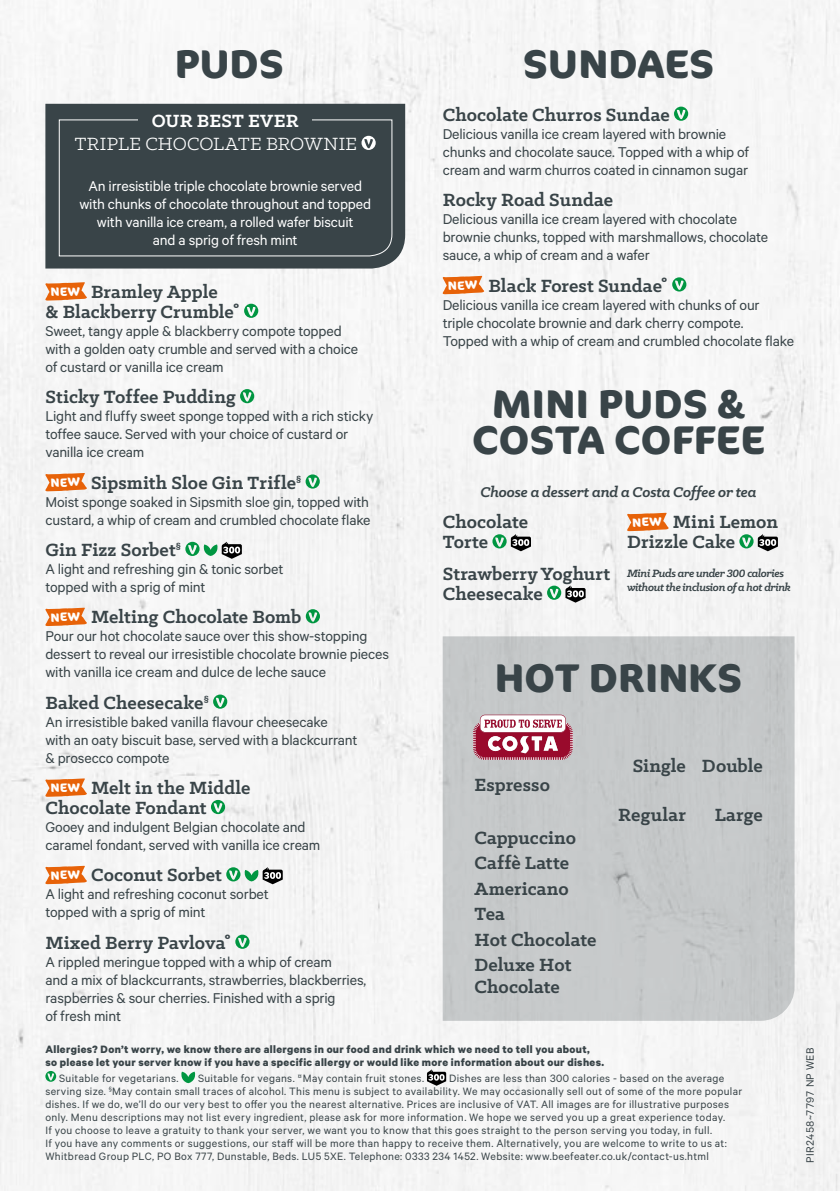
<style>
.page{position:relative;width:840px;height:1191px;background:#fff}
.page>*{position:absolute;margin:0;border:0;box-sizing:border-box;transform-origin:0 0}
.t1{font:700 40px/36px "Cocon OT";letter-spacing:.01em;color:#394448;text-align:center}
.t2{font:700 20px/20px "Klinic Slab";letter-spacing:.005em;color:#394448}
.t3{font:20px "Klinic Slab";letter-spacing:.015em;color:#fff}
.t4{font:700 20px "Klinic Slab";letter-spacing:.01em;color:#fff}
.t5{font:16px/18px "Calibre";letter-spacing:-.01em;color:#394448}
.t6{font:16px/18px "Calibre";letter-spacing:-.01em;color:#fff;text-align:center}
.t7{font:italic 700 16px "Klinic Slab";letter-spacing:-.01em;color:#394448}
.t8{font:12px/13px "Calibre";letter-spacing:.025em;color:#394448}
.t9{font:700 12px/13px "Calibre";letter-spacing:.03em;color:#394448}
.t10{font:italic 700 12px/14px "Klinic Slab";letter-spacing:-.03em;color:#394448}
</style>
<div class="page">
<div style="left:0;top:0;width:839px;height:1191px;background:#f5f5f5"></div>
<svg style="left:45px;top:1071px;width:11px;height:10px"></svg>
<svg style="left:181px;top:1071px;width:14px;height:12px"></svg>
<svg style="left:426px;top:1069px;width:20px;height:16px"></svg>
<svg style="left:244px;top:304px;width:14px;height:14px"></svg>
<svg style="left:240px;top:389px;width:14px;height:14px"></svg>
<svg style="left:305px;top:474px;width:14px;height:14px"></svg>
<svg style="left:185px;top:542px;width:57px;height:17px"></svg>
<svg style="left:305px;top:609px;width:15px;height:14px"></svg>
<svg style="left:213px;top:694px;width:14px;height:14px"></svg>
<svg style="left:211px;top:800px;width:14px;height:14px"></svg>
<svg style="left:226px;top:867px;width:56px;height:17px"></svg>
<svg style="left:235px;top:934px;width:14px;height:14px"></svg>
<svg style="left:673px;top:107px;width:14px;height:14px"></svg>
<svg style="left:671px;top:277px;width:15px;height:14px"></svg>
<svg style="left:492px;top:534px;width:38px;height:17px"></svg>
<svg style="left:546px;top:585px;width:39px;height:17px"></svg>
<svg style="left:739px;top:534px;width:38px;height:17px"></svg>
<div style="left:442px;top:636px;width:352px;height:384px;background:#c6c9ca"></div>
<svg style="left:473px;top:714px;width:99px;height:46px"></svg>
<svg style="left:45px;top:104px;width:360px;height:164px;background:#414b4f"></svg>
<div style="left:59px;top:119px;width:333px;height:137px;background:#394448"></div>
<div style="left:139px;top:109px;width:173px;height:29px;background:#394448"></div>
<svg style="left:361px;top:136px;width:14px;height:14px"></svg>
<svg style="left:45px;top:282px;width:42px;height:18px"></svg>
<svg style="left:45px;top:473px;width:42px;height:18px"></svg>
<svg style="left:45px;top:607px;width:42px;height:19px"></svg>
<svg style="left:45px;top:778px;width:42px;height:19px"></svg>
<svg style="left:45px;top:865px;width:42px;height:19px"></svg>
<svg style="left:442px;top:276px;width:42px;height:18px"></svg>
<svg style="left:626px;top:513px;width:42px;height:18px"></svg>
<h1 class="t1" style="left:175px;top:47px;width:110px">PUDS</h1>
<p class="t4" style="left:152px;top:108px;width:148px">OUR BEST EVER</p>
<p class="t3" style="left:75px;top:131px;width:283px">TRIPLE CHOCOLATE BROWNIE</p>
<p class="t6" style="left:79px;top:176px;width:293px">An irresistible triple chocolate brownie served with chunks of chocolate throughout and topped with vanilla ice cream, a rolled wafer biscuit<br>and a sprig of fresh mint</p>
<p class="t2" style="left:45px;top:281px;width:196px;text-indent:46px">Bramley Apple<br>&amp; Blackberry Crumble˚</p>
<p class="t5" style="left:45px;top:321px;width:314px">Sweet, tangy apple &amp; blackberry compote topped with a golden oaty crumble and served with a choice of custard or vanilla ice cream</p>
<p class="t2" style="left:45px;top:386px;width:192px">Sticky Toffee Pudding</p>
<p class="t5" style="left:45px;top:407px;width:329px">Light and fluffy sweet sponge topped with a rich sticky toffee sauce. Served with your choice of custard or vanilla ice cream</p>
<p class="t2" style="left:91px;top:472px;width:211px">Sipsmith Sloe Gin Trifle<sup>§</sup></p>
<p class="t5" style="left:45px;top:492px;width:326px">Moist sponge soaked in Sipsmith sloe gin, topped with custard, a whip of cream and crumbled chocolate flake</p>
<p class="t2" style="left:45px;top:539px;width:137px">Gin Fizz Sorbet<sup>§</sup></p>
<p class="t5" style="left:45px;top:559px;width:239px">A light and refreshing gin &amp; tonic sorbet topped with a sprig of mint</p>
<p class="t2" style="left:91px;top:606px;width:212px">Melting Chocolate Bomb</p>
<p class="t5" style="left:45px;top:627px;width:345px">Pour our hot chocolate sauce over this show-stopping dessert to reveal our irresistible chocolate brownie pieces with vanilla ice cream and dulce de leche sauce</p>
<p class="t2" style="left:45px;top:692px;width:165px">Baked Cheesecake<sup>§</sup></p>
<p class="t5" style="left:45px;top:712px;width:313px">An irresistible baked vanilla flavour cheesecake<br>with an oaty biscuit base, served with a blackcurrant &amp; prosecco compote</p>
<p class="t2" style="left:45px;top:777px;width:206px;text-indent:46px">Melt in the Middle<br>Chocolate Fondant</p>
<p class="t5" style="left:45px;top:817px;width:276px">Gooey and indulgent Belgian chocolate and caramel fondant, served with vanilla ice cream</p>
<p class="t2" style="left:91px;top:864px;width:132px">Coconut Sorbet</p>
<p class="t5" style="left:45px;top:885px;width:225px">A light and refreshing coconut sorbet topped with a sprig of mint</p>
<p class="t2" style="left:45px;top:932px;width:187px">Mixed Berry Pavlova˚</p>
<p class="t5" style="left:45px;top:952px;width:322px">A rippled meringue topped with a whip of cream<br>and a mix of blackcurrants, strawberries, blackberries, raspberries &amp; sour cherries. Finished with a sprig<br>of fresh mint</p>
<h1 class="t1" style="left:522px;top:47px;width:192px">SUNDAES</h1>
<p class="t2" style="left:442px;top:104px;width:228px">Chocolate Churros Sundae</p>
<p class="t5" style="left:442px;top:124px;width:308px">Delicious vanilla ice cream layered with brownie chunks and chocolate sauce. Topped with a whip of cream and warm churros coated in cinnamon sugar</p>
<p class="t2" style="left:442px;top:189px;width:172px">Rocky Road Sundae</p>
<p class="t5" style="left:442px;top:210px;width:327px">Delicious vanilla ice cream layered with chocolate brownie chunks, topped with marshmallows, chocolate sauce, a whip of cream and a wafer</p>
<p class="t2" style="left:488px;top:275px;width:181px">Black Forest Sundae˚</p>
<p class="t5" style="left:442px;top:295px;width:352px">Delicious vanilla ice cream layered with chunks of our triple chocolate brownie and dark cherry compote.<br>Topped with a whip of cream and crumbled chocolate flake</p>
<h1 class="t1" style="left:472px;top:387px;width:294px">MINI PUDS &amp;<br>COSTA COFFEE</h1>
<p class="t7" style="left:480px;top:481px;width:277px">Choose a dessert and a Costa Coffee or tea</p>
<p class="t2" style="left:442px;top:512px;width:87px">Chocolate<br>Torte</p>
<p class="t2" style="left:442px;top:563px;width:169px">Strawberry Yoghurt<br>Cheesecake</p>
<p class="t2" style="left:626px;top:512px;width:152px;text-indent:46px">Mini Lemon<br>Drizzle Cake</p>
<p class="t10" style="left:626px;top:565px;width:165px">Mini Puds are under 300 calories without the inclusion of a hot drink</p>
<h1 class="t1" style="left:495px;top:660px;width:248px">HOT DRINKS</h1>
<p class="t2" style="left:474px;top:774px;width:77px">Espresso</p>
<p class="t2" style="left:474px;top:824px;width:123px;line-height:25.6px">Cappuccino<br>Caffè Latte<br>Americano<br>Tea<br>Hot Chocolate<br>Deluxe Hot</p>
<p class="t2" style="left:474px;top:976px;width:87px">Chocolate</p>
<p class="t2" style="left:632px;top:755px;width:131px">Single Double</p>
<p class="t2" style="left:618px;top:804px;width:69px">Regular</p>
<p class="t2" style="left:714px;top:804px;width:50px">Large</p>
<p class="t9" style="left:45px;top:1042px;width:560px">Allergies? Don’t worry, we know there are allergens in our food and drink which we need to tell you about, so please let your server know if you have a specific allergy or would like more information about our dishes.</p>
<p class="t8" style="left:59px;top:1071px;width:121px">Suitable for vegetarians.</p>
<p class="t8" style="left:198px;top:1071px;width:227px">Suitable for vegans. <sup>¤</sup> May contain fruit stones.</p>
<p class="t8" style="left:45px;top:1071px;width:698px;text-indent:403px">Dishes are less than 300 calories - based on the average serving size. <sup>§</sup>May contain small traces of alcohol. This menu is subject to availability. We may occasionally sell out of some of the more popular dishes. If we do, we’ll do our very best to offer you the nearest alternative. Prices are inclusive of VAT. All images are for illustrative purposes only. Menu descriptions may not list every ingredient, please ask for more information. We hope we served you up a great experience today.<br>If you choose to leave a gratuity to thank your server, we want you to know that this goes straight to the person serving you today, in full.<br>If you have any comments or suggestions, our staff will be more than happy to receive them. Alternatively, you are welcome to write to us at:<br>Whitbread Group PLC, PO Box 777, Dunstable, Beds. LU5 5XE. Telephone: 0333 234 1452. Website: www.beefeater.co.uk/contact-us.html</p>
<p class="t8" style="left:802px;top:1162px;width:115px;rotate:-90deg">PIR2458~7797 NP Web</p>
</div>
